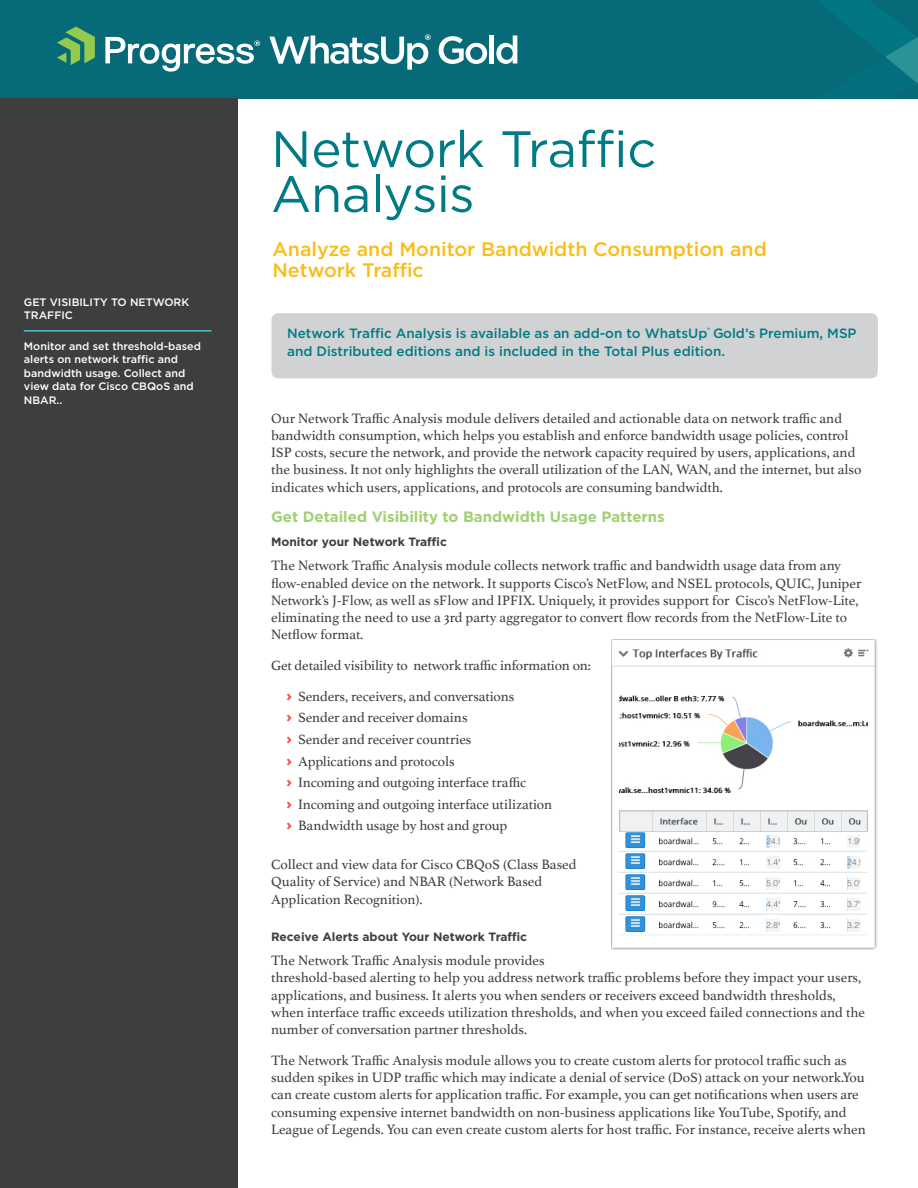
<style>
.page{position:relative;width:918px;height:1188px;background:#fff}
.page>*{position:absolute;margin:0;border:0;box-sizing:border-box;transform-origin:0 0}
.t1{font:51px/45px "Gotham";letter-spacing:-.015em;color:#007b85}
.t2{font:500 19.5px/21px "Gotham";color:#fabc18}
.t3{font:700 15px "Gotham";color:#a1d072}
.Body{font:14.25px/17.2px "Athelas";color:#3e3e3f}
.t4{font:500 13.5px/18px "Gotham";color:#007b85}
.t5{font:700 12px "Gotham";color:#3e3e3f}
.t6{font:500 10.8px/13.5px "Gotham";color:#fff}
.s1{font-family:"Gotham";font-weight:700;font-size:14.85px;color:#f0554b}
</style>
<div class="page">
<div style="left:0;top:0;width:918px;height:98px;background:#076a78"></div>
<svg style="left:818px;top:0;width:100px;height:84px"></svg>
<div style="left:0;top:98px;width:237px;height:1090px;background:#3e3e3f"></div>
<hr style="left:24px;top:330px;width:188px;height:2px;background:#4dc4d1">
<img style="left:611px;top:639px;width:266px;height:311px">
<div style="left:271px;top:313px;width:607px;height:65px;background:#d1d2d4;border-radius:7px"></div>
<svg style="left:57px;top:27px;width:38px;height:38px"></svg>
<svg style="left:105px;top:37px;width:155px;height:35px"></svg>
<svg style="left:439px;top:36px;width:48px;height:28px"></svg>
<div style="left:489px;top:35px;width:5px;height:28px;background:#fff"></div>
<svg style="left:496px;top:35px;width:21px;height:29px"></svg>
<svg style="left:269px;top:34px;width:162px;height:36px"></svg>
<p class="t6" style="left:24px;top:295px;width:167px">GET VISIBILITY TO NETWORK<br>TRAFFIC</p>
<p class="t6" style="left:24px;top:339px;width:179px">Monitor and set threshold-based alerts on network traffic and bandwidth usage. Collect and view data for Cisco CBQoS and<br>NBAR..</p>
<p class="t1" style="left:271px;top:125px;width:387px">Network Traffic<br>Analysis</p>
<p class="t2" style="left:273px;top:238px;width:496px">Analyze and Monitor Bandwidth Consumption and<br>Network Traffic</p>
<p class="t4" style="left:287px;top:324px;width:571px">Network Traffic Analysis is available as an add-on to WhatsUp<sup>®</sup> Gold’s Premium, MSP and Distributed editions and is included in the Total Plus edition.</p>
<p class="Body" style="left:271px;top:409px;width:592px">Our Network Traffic Analysis module delivers detailed and actionable data on network traffic and bandwidth consumption, which helps you establish and enforce bandwidth usage policies, control ISP costs, secure the network, and provide the network capacity required by users, applications, and the business. It not only highlights the overall utilization of the LAN, WAN, and the internet, but also indicates which users, applications, and protocols are consuming bandwidth.</p>
<p class="t3" style="left:271px;top:507px;width:395px">Get Detailed Visibility to Bandwidth Usage Patterns</p>
<p class="t5" style="left:271px;top:534px;width:177px">Monitor your Network Traffic</p>
<p class="Body" style="left:271px;top:557px;width:592px">The Network Traffic Analysis module collects network traffic and bandwidth usage data from any flow-enabled device on the network. It supports Cisco’s NetFlow, and NSEL protocols, QUIC, Juniper Network’s J-Flow, as well as sFlow and IPFIX. Uniquely, it provides support for Cisco’s NetFlow-Lite, eliminating the need to use a 3rd party aggregator to convert flow records from the NetFlow-Lite to Netflow format.</p>
<p class="Body" style="left:271px;top:656px;width:321px">Get detailed visibility to network traffic information on:</p>
<p class="Body" style="left:286px;top:687px;width:230px"><span class="s1">›</span> Senders, receivers, and conversations</p>
<p class="Body" style="left:286px;top:709px;width:183px"><span class="s1">›</span> Sender and receiver domains</p>
<p class="Body" style="left:286px;top:730px;width:187px"><span class="s1">›</span> Sender and receiver countries</p>
<p class="Body" style="left:286px;top:752px;width:170px"><span class="s1">›</span> Applications and protocols</p>
<p class="Body" style="left:286px;top:773px;width:242px"><span class="s1">›</span> Incoming and outgoing interface traffic</p>
<p class="Body" style="left:286px;top:795px;width:267px"><span class="s1">›</span> Incoming and outgoing interface utilization</p>
<p class="Body" style="left:286px;top:817px;width:223px"><span class="s1">›</span> Bandwidth usage by host and group</p>
<p class="Body" style="left:271px;top:855px;width:307px">Collect and view data for Cisco CBQoS (Class Based<br>Quality of Service) and NBAR (Network Based<br>Application Recognition).</p>
<p class="t5" style="left:271px;top:929px;width:258px">Receive Alerts about Your Network Traffic</p>
<p class="Body" style="left:271px;top:951px;width:596px">The Network Traffic Analysis module provides<br>threshold-based alerting to help you address network traffic problems before they impact your users, applications, and business. It alerts you when senders or receivers exceed bandwidth thresholds, when interface traffic exceeds utilization thresholds, and when you exceed failed connections and the number of conversation partner thresholds.</p>
<p class="Body" style="left:271px;top:1051px;width:596px">The Network Traffic Analysis module allows you to create custom alerts for protocol traffic such as sudden spikes in UDP traffic which may indicate a denial of service (DoS) attack on your network.You can create custom alerts for application traffic. For example, you can get notifications when users are consuming expensive internet bandwidth on non-business applications like YouTube, Spotify, and League of Legends. You can even create custom alerts for host traffic. For instance, receive alerts when</p>
</div>
